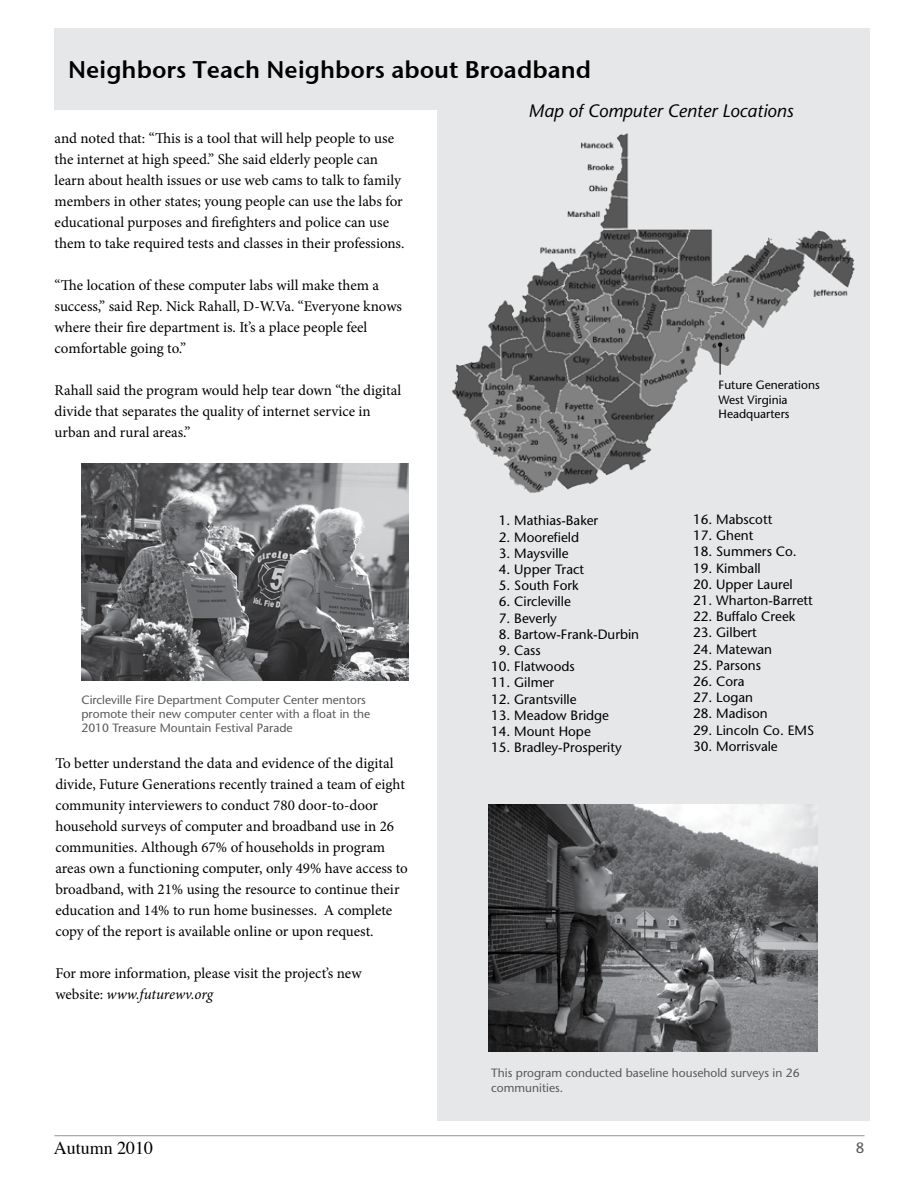
<style>
.page{position:relative;width:918px;height:1188px;background:#fff}
.page>*{position:absolute;margin:0;border:0;box-sizing:border-box;transform-origin:0 0}
.t1{font:24px "Stone Sans Sem ITCTT Semi";color:#000}
.t2{font:italic 500 18px "Stone Sans Std";color:#000}
.t3{font:18px "Times";color:#000}
.t4{font:15px/21px "Minion Pro";color:#000}
.t5{font:500 15px "Stone Sans Std";color:#58595b}
.t6{font:500 13.5px "Stone Sans Std";color:#000}
.t7{font:500 12px/14.4px "Stone Sans Std";color:#58595b}
.t8{font:500 12px/14.4px "Stone Sans Std";color:#000}
.s1{font-style:italic}
</style>
<div class="page">
<div style="left:437px;top:42px;width:433px;height:1079px;background:#e6e7e8"></div>
<img style="left:452px;top:133px;width:403px;height:360px">
<div style="left:54px;top:28px;width:816px;height:82px;background:#e6e7e8"></div>
<hr style="left:54px;top:1135px;width:811px;height:1px;background:#939598">
<img style="left:488px;top:804px;width:330px;height:247px">
<img style="left:81px;top:463px;width:327px;height:218px">
<svg style="left:718px;top:342px;width:4px;height:33px"></svg>
<h1 class="t1" style="left:68px;top:49px;width:525px">Neighbors Teach Neighbors about Broadband</h1>
<p class="t4" style="left:55px;top:127px;width:352px">and noted that: “This is a tool that will help people to use the internet at high speed.” She said elderly people can learn about health issues or use web cams to talk to family members in other states; young people can use the labs for educational purposes and firefighters and police can use them to take required tests and classes in their professions.</p>
<p class="t4" style="left:55px;top:274px;width:349px">“The location of these computer labs will make them a success,” said Rep. Nick Rahall, D-W.Va. “Everyone knows where their fire department is. It’s a place people feel comfortable going to.”</p>
<p class="t4" style="left:55px;top:379px;width:348px">Rahall said the program would help tear down “the digital divide that separates the quality of internet service in urban and rural areas.”</p>
<p class="t7" style="left:81px;top:692px;width:290px">Circleville Fire Department Computer Center mentors promote their new computer center with a float in the<br>2010 Treasure Mountain Festival Parade</p>
<p class="t4" style="left:55px;top:753px;width:354px">To better understand the data and evidence of the digital divide, Future Generations recently trained a team of eight community interviewers to conduct 780 door-to-door household surveys of computer and broadband use in 26 communities. Although 67% of households in program areas own a functioning computer, only 49% have access to broadband, with 21% using the resource to continue their education and 14% to run home businesses. A complete copy of the report is available online or upon request.</p>
<p class="t4" style="left:55px;top:963px;width:308px">For more information, please visit the project’s new website: <span class="s1">www.futurewv.org</span></p>
<p class="t3" style="left:54px;top:1131px;width:101px">Autumn 2010</p>
<p class="t2" style="left:528px;top:100px;width:267px">Map of Computer Center Locations</p>
<p class="t6" style="left:499px;top:513px;width:101px">1. Mathias-Baker</p>
<p class="t6" style="left:499px;top:529px;width:82px">2. Moorefield</p>
<p class="t6" style="left:499px;top:545px;width:71px">3. Maysville</p>
<p class="t6" style="left:499px;top:561px;width:87px">4. Upper Tract</p>
<p class="t6" style="left:499px;top:577px;width:81px">5. South Fork</p>
<p class="t6" style="left:499px;top:594px;width:74px">6. Circleville</p>
<p class="t6" style="left:499px;top:610px;width:60px">7. Beverly</p>
<p class="t6" style="left:499px;top:626px;width:142px">8. Bartow-Frank-Durbin</p>
<p class="t6" style="left:499px;top:642px;width:43px">9. Cass</p>
<p class="t6" style="left:491px;top:658px;width:85px">10. Flatwoods</p>
<p class="t6" style="left:491px;top:675px;width:65px">11. Gilmer</p>
<p class="t6" style="left:491px;top:691px;width:87px">12. Grantsville</p>
<p class="t6" style="left:491px;top:707px;width:120px">13. Meadow Bridge</p>
<p class="t6" style="left:491px;top:723px;width:101px">14. Mount Hope</p>
<p class="t6" style="left:491px;top:739px;width:132px">15. Bradley-Prosperity</p>
<p class="t8" style="left:719px;top:378px;width:103px">Future Generations<br>West Virginia<br>Headquarters</p>
<p class="t6" style="left:693px;top:511px;width:81px">16. Mabscott</p>
<p class="t6" style="left:693px;top:527px;width:62px">17. Ghent</p>
<p class="t6" style="left:693px;top:544px;width:105px">18. Summers Co.</p>
<p class="t6" style="left:693px;top:560px;width:69px">19. Kimball</p>
<p class="t6" style="left:693px;top:576px;width:101px">20. Upper Laurel</p>
<p class="t6" style="left:693px;top:592px;width:121px">21. Wharton-Barrett</p>
<p class="t6" style="left:693px;top:608px;width:104px">22. Buffalo Creek</p>
<p class="t6" style="left:693px;top:625px;width:65px">23. Gilbert</p>
<p class="t6" style="left:693px;top:641px;width:81px">24. Matewan</p>
<p class="t6" style="left:693px;top:657px;width:70px">25. Parsons</p>
<p class="t6" style="left:693px;top:673px;width:53px">26. Cora</p>
<p class="t6" style="left:693px;top:689px;width:62px">27. Logan</p>
<p class="t6" style="left:693px;top:706px;width:76px">28. Madison</p>
<p class="t6" style="left:693px;top:722px;width:123px">29. Lincoln Co. EMS</p>
<p class="t6" style="left:693px;top:738px;width:86px">30. Morrisvale</p>
<p class="t7" style="left:491px;top:1066px;width:310px">This program conducted baseline household surveys in 26 communities.</p>
<p class="t5" style="left:856px;top:1139px;width:10px">8</p>
</div>
